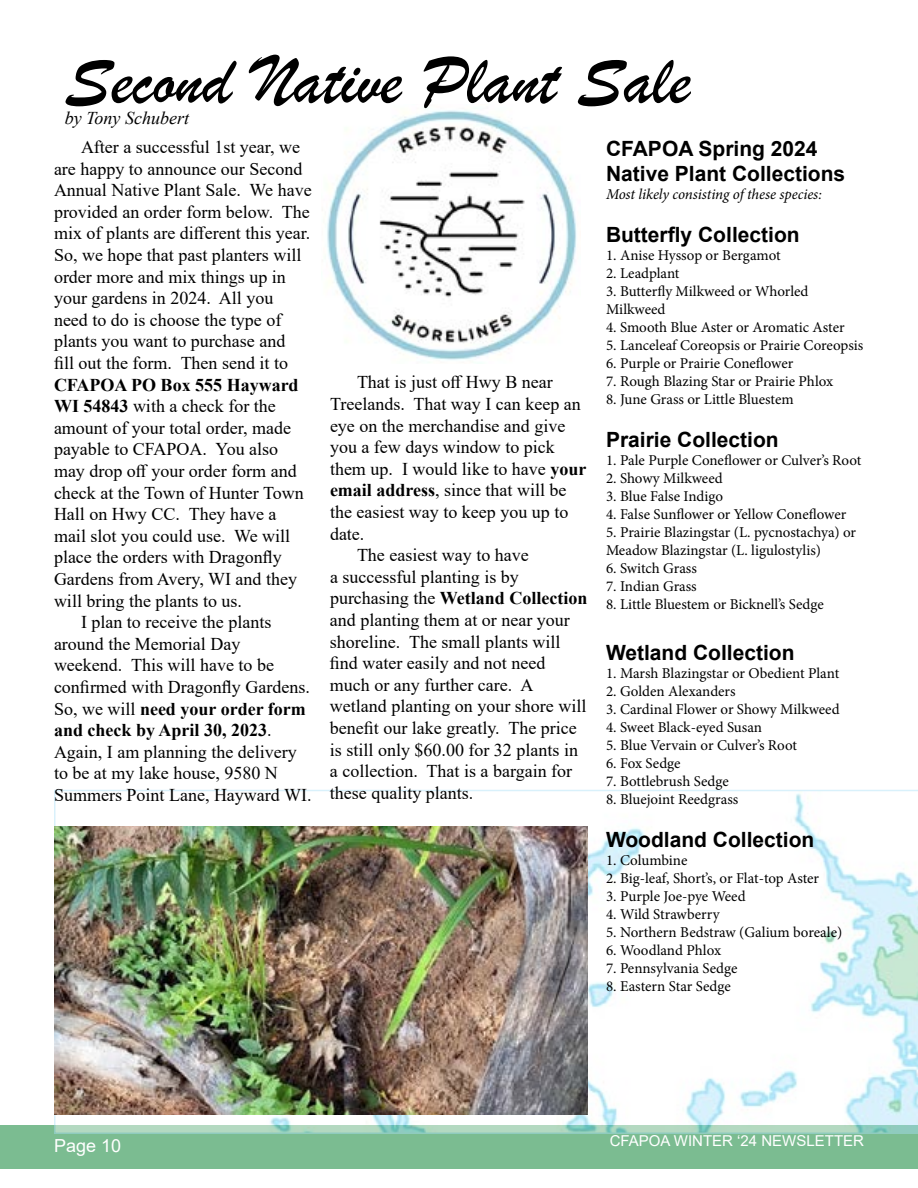
<style>
.page{position:relative;width:918px;height:1188px;background:#fff}
.page>*{position:absolute;margin:0;border:0;box-sizing:border-box;transform-origin:0 0}
.t1{font:72px "Brush Script";color:#000}
.t2{font:700 21px/25.2px "Arial";color:#000}
.t3{font:18px/21.6px "Times New Roman";color:#000}
.t4{font:700 18px "Times New Roman";color:#000}
.t5{font:italic 18px "Times New Roman";color:#000}
.t6{font:18px "Arial";color:#fff}
.t7{font:15px/18px "Minion Pro";color:#000}
.t8{font:italic 15px "Minion Pro";letter-spacing:-.01em;color:#000}
.t9{font:15px "Arial";color:#fff}
.s1{font-weight:700}
.s2{font-weight:400}
</style>
<div class="page">
<div style="left:0;top:1125px;width:918px;height:43px;background:#7bbc91"></div>
<svg style="left:54px;top:790px;width:864px;height:344px"></svg>
<img style="left:327px;top:110px;width:250px;height:250px">
<img style="left:54px;top:826px;width:534px;height:288px">
<h1 class="t1" style="left:65px;top:36px;width:627px">Second Native Plant Sale</h1>
<p class="t5" style="left:65px;top:105px;width:126px">by Tony Schubert</p>
<p class="t3" style="left:54px;top:136px;width:259px;text-indent:27px">After a successful 1st year, we are happy to announce our Second<br>Annual Native Plant Sale. We have provided an order form below. The mix of plants are different this year.<br>So, we hope that past planters will order more and mix things up in your gardens in 2024. All you need to do is choose the type of plants you want to purchase and<br>fill out the form. Then send it to</p>
<p class="t4" style="left:54px;top:372px;width:246px">CFAPOA PO Box 555 Hayward</p>
<p class="t3" style="left:54px;top:395px;width:223px"><span class="s1">WI 54843</span> with a check for the</p>
<p class="t3" style="left:54px;top:416px;width:239px">amount of your total order, made</p>
<p class="t3" style="left:54px;top:438px;width:226px">payable to CFAPOA. You also</p>
<p class="t3" style="left:54px;top:460px;width:244px">may drop off your order form and</p>
<p class="t3" style="left:54px;top:481px;width:251px">check at the Town of Hunter Town</p>
<p class="t3" style="left:54px;top:503px;width:224px">Hall on Hwy CC. They have a</p>
<p class="t3" style="left:54px;top:524px;width:238px">mail slot you could use. We will</p>
<p class="t3" style="left:54px;top:546px;width:229px">place the orders with Dragonfly</p>
<p class="t3" style="left:54px;top:568px;width:245px">Gardens from Avery, WI and they</p>
<p class="t3" style="left:54px;top:589px;width:190px">will bring the plants to us.</p>
<p class="t3" style="left:81px;top:611px;width:192px">I plan to receive the plants</p>
<p class="t3" style="left:54px;top:632px;width:188px">around the Memorial Day</p>
<p class="t3" style="left:54px;top:654px;width:222px">weekend. This will have to be</p>
<p class="t3" style="left:54px;top:676px;width:257px">confirmed with Dragonfly Gardens.</p>
<p class="t4" style="left:54px;top:696px;width:253px"><span class="s2">So, we will</span> need your order form</p>
<p class="t4" style="left:54px;top:717px;width:219px">and check by April 30, 2023<span class="s2">.</span></p>
<p class="t3" style="left:54px;top:740px;width:244px">Again, I am planning the delivery</p>
<p class="t3" style="left:54px;top:762px;width:225px">to be at my lake house, 9580 N</p>
<p class="t3" style="left:54px;top:784px;width:259px">Summers Point Lane, Hayward WI.</p>
<p class="t3" style="left:357px;top:371px;width:197px">That is just off Hwy B near</p>
<p class="t3" style="left:330px;top:393px;width:252px">Treelands. That way I can keep an</p>
<p class="t3" style="left:330px;top:414px;width:237px">eye on the merchandise and give</p>
<p class="t3" style="left:330px;top:436px;width:226px">you a few days window to pick</p>
<p class="t3" style="left:330px;top:457px;width:258px">them up. I would like to have <span class="s1">your</span></p>
<p class="t3" style="left:330px;top:479px;width:238px"><span class="s1">email address</span>, since that will be</p>
<p class="t3" style="left:330px;top:501px;width:240px">the easiest way to keep you up to</p>
<p class="t3" style="left:330px;top:522px;width:36px">date.</p>
<p class="t3" style="left:357px;top:544px;width:173px">The easiest way to have</p>
<p class="t3" style="left:330px;top:565px;width:190px">a successful planting is by</p>
<p class="t4" style="left:330px;top:585px;width:259px"><span class="s2">purchasing the</span> Wetland Collection</p>
<p class="t3" style="left:330px;top:609px;width:241px">and planting them at or near your</p>
<p class="t3" style="left:330px;top:630px;width:232px">shoreline. The small plants will</p>
<p class="t3" style="left:330px;top:652px;width:217px">find water easily and not need</p>
<p class="t3" style="left:330px;top:673px;width:205px">much or any further care. A</p>
<p class="t3" style="left:330px;top:695px;width:258px">wetland planting on your shore will</p>
<p class="t3" style="left:330px;top:717px;width:248px">benefit our lake greatly. The price</p>
<p class="t3" style="left:330px;top:738px;width:250px">is still only $60.00 for 32 plants in</p>
<p class="t3" style="left:330px;top:760px;width:244px">a collection. That is a bargain for</p>
<p class="t3" style="left:330px;top:781px;width:145px">these quality plants.</p>
<p class="t2" style="left:606px;top:136px;width:241px">CFAPOA Spring 2024<br>Native Plant Collections</p>
<p class="t8" style="left:606px;top:184px;width:217px">Most likely consisting of these species:</p>
<p class="t2" style="left:606px;top:222px;width:195px">Butterfly Collection</p>
<p class="t7" style="left:606px;top:246px;width:176px">1. Anise Hyssop or Bergamot</p>
<p class="t7" style="left:606px;top:264px;width:75px">2. Leadplant</p>
<p class="t7" style="left:606px;top:282px;width:204px">3. Butterfly Milkweed or Whorled<br>Milkweed</p>
<p class="t7" style="left:606px;top:318px;width:240px">4. Smooth Blue Aster or Aromatic Aster</p>
<p class="t7" style="left:606px;top:336px;width:259px">5. Lanceleaf Coreopsis or Prairie Coreopsis</p>
<p class="t7" style="left:606px;top:354px;width:189px">6. Purple or Prairie Coneflower</p>
<p class="t7" style="left:606px;top:372px;width:229px">7. Rough Blazing Star or Prairie Phlox</p>
<p class="t7" style="left:606px;top:390px;width:189px">8. June Grass or Little Bluestem</p>
<p class="t2" style="left:606px;top:428px;width:174px">Prairie Collection</p>
<p class="t7" style="left:606px;top:452px;width:257px">1. Pale Purple Coneflower or Culver’s Root</p>
<p class="t7" style="left:606px;top:470px;width:118px">2. Showy Milkweed</p>
<p class="t7" style="left:606px;top:488px;width:119px">3. Blue False Indigo</p>
<p class="t7" style="left:606px;top:506px;width:242px">4. False Sunflower or Yellow Coneflower</p>
<p class="t7" style="left:606px;top:524px;width:252px">5. Prairie Blazingstar (L. pycnostachya) or<br>Meadow Blazingstar (L. ligulostylis)</p>
<p class="t7" style="left:606px;top:560px;width:92px">6. Switch Grass</p>
<p class="t7" style="left:606px;top:578px;width:92px">7. Indian Grass</p>
<p class="t7" style="left:606px;top:596px;width:219px">8. Little Bluestem or Bicknell’s Sedge</p>
<p class="t2" style="left:606px;top:640px;width:190px">Wetland Collection</p>
<p class="t7" style="left:606px;top:664px;width:235px">1. Marsh Blazingstar or Obedient Plant</p>
<p class="t7" style="left:606px;top:682px;width:131px">2. Golden Alexanders</p>
<p class="t7" style="left:606px;top:700px;width:235px">3. Cardinal Flower or Showy Milkweed</p>
<p class="t7" style="left:606px;top:718px;width:158px">4. Sweet Black-eyed Susan</p>
<p class="t7" style="left:606px;top:736px;width:193px">5. Blue Vervain or Culver’s Root</p>
<p class="t7" style="left:606px;top:754px;width:76px">6. Fox Sedge</p>
<p class="t7" style="left:606px;top:772px;width:124px">7. Bottlebrush Sedge</p>
<p class="t7" style="left:606px;top:790px;width:134px">8. Bluejoint Reedgrass</p>
<p class="t2" style="left:606px;top:827px;width:210px">Woodland Collection</p>
<p class="t7" style="left:606px;top:851px;width:83px">1. Columbine</p>
<p class="t7" style="left:606px;top:869px;width:215px">2. Big-leaf, Short’s, or Flat-top Aster</p>
<p class="t7" style="left:606px;top:887px;width:141px">3. Purple Joe-pye Weed</p>
<p class="t7" style="left:606px;top:905px;width:115px">4. Wild Strawberry</p>
<p class="t7" style="left:606px;top:923px;width:238px">5. Northern Bedstraw (Galium boreale)</p>
<p class="t7" style="left:606px;top:941px;width:117px">6. Woodland Phlox</p>
<p class="t7" style="left:606px;top:959px;width:133px">7. Pennsylvania Sedge</p>
<p class="t7" style="left:606px;top:977px;width:126px">8. Eastern Star Sedge</p>
<p class="t6" style="left:54px;top:1133px;width:69px">Page 10</p>
<p class="t9" style="left:610px;top:1131px;width:256px">CFAPOA WINTER ‘24 NEWSLETTER</p>
</div>
